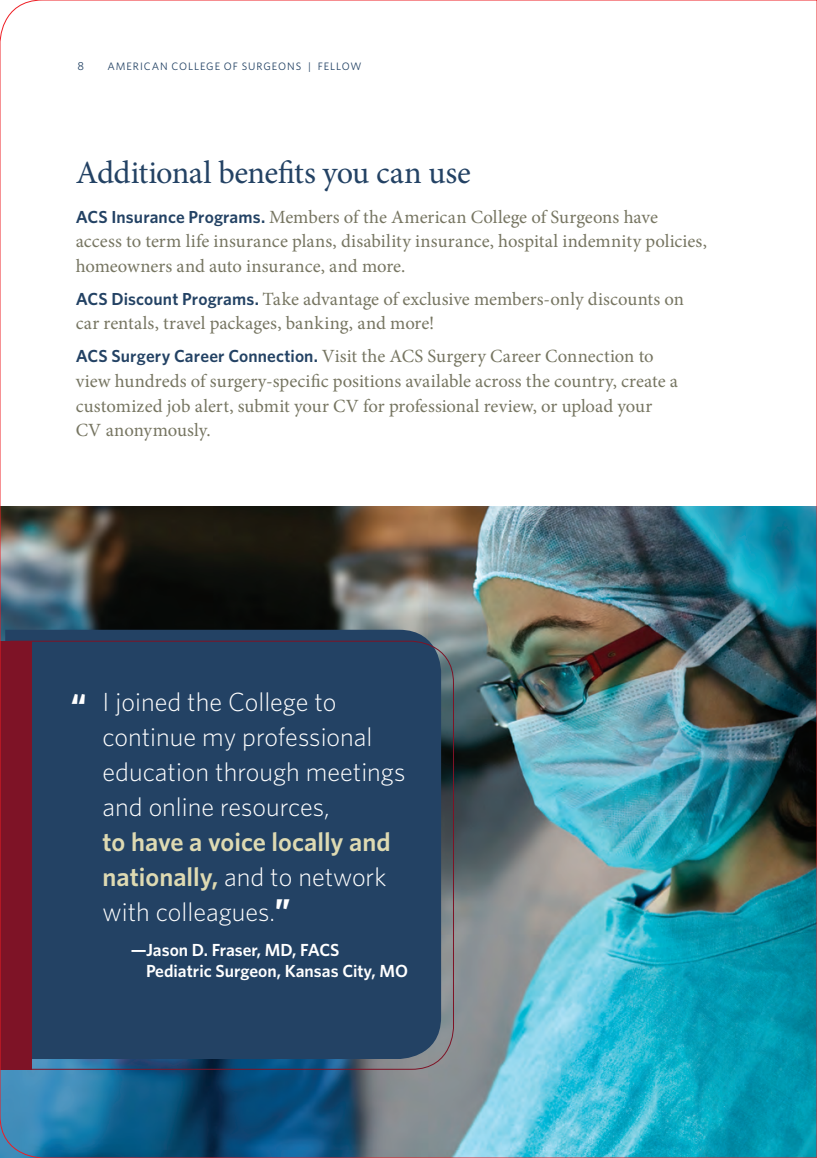
<style>
.page{position:relative;width:817px;height:1158px;background:#fff}
.page>*{position:absolute;margin:0;border:0;box-sizing:border-box;transform-origin:0 0}
.t1{font:700 59.32px "Whitney";color:#fff}
.Header_L1{font:32.38px "Minion Pro";letter-spacing:-.015em;color:#234264}
.t2{font:700 31.5px "Whitney";color:#fff}
.t3{font:300 26.25px/35px "Whitney";color:#fff}
.Body_w_blue_bold_l{font:18.72px/24.8px "Minion Pro";color:#767561}
.t4{font:600 17.5px/21px "Whitney";color:#fff}
.t5{font:11.55px "Whitney";color:#234264}
.t6{font:10.85px "Whitney";letter-spacing:.09em;color:#234264}
.s1{font-family:"Whitney";font-weight:600;font-size:17.32px;color:#234264}
.s2{font-weight:600;color:#dedab2}
.s3{font-weight:700;font-size:31.5px}
</style>
<div class="page">
<img style="left:0;top:0;width:817px;height:1158px">
<p class="t5" style="left:78px;top:58px;width:8px">8</p>
<p class="t6" style="left:107px;top:59px;width:255px">AMERICAN COLLEGE OF SURGEONS | FELLOW</p>
<p class="Header_L1" style="left:76px;top:151px;width:397px">Additional benefits you can use</p>
<p class="Body_w_blue_bold_l" style="left:76px;top:204px;width:633px"><span class="s1">ACS Insurance Programs.</span> Members of the American College of Surgeons have access to term life insurance plans, disability insurance, hospital indemnity policies, homeowners and auto insurance, and more.</p>
<p class="Body_w_blue_bold_l" style="left:76px;top:286px;width:610px"><span class="s1">ACS Discount Programs.</span> Take advantage of exclusive members-only discounts on car rentals, travel packages, banking, and more!</p>
<p class="Body_w_blue_bold_l" style="left:76px;top:343px;width:604px"><span class="s1">ACS Surgery Career Connection.</span> Visit the ACS Surgery Career Connection to view hundreds of surgery-specific positions available across the country, create a customized job alert, submit your CV for professional review, or upload your CV anonymously.</p>
<p class="t2" style="left:71px;top:683px;width:17px">“</p>
<p class="t3" style="left:103px;top:683px;width:304px">I joined the College to continue my professional education through meetings and online resources,<br><span class="s2">to have a voice locally and nationally,</span> and to network with colleagues.<span class="s3">”</span></p>
<p class="t4" style="left:146px;top:938px;width:264px;text-indent:-15px">—Jason D. Fraser, MD, FACS<br>Pediatric Surgeon, Kansas City, MO</p>
<p class="t1" style="left:212px;top:683px;width:30px">“</p>
</div>
